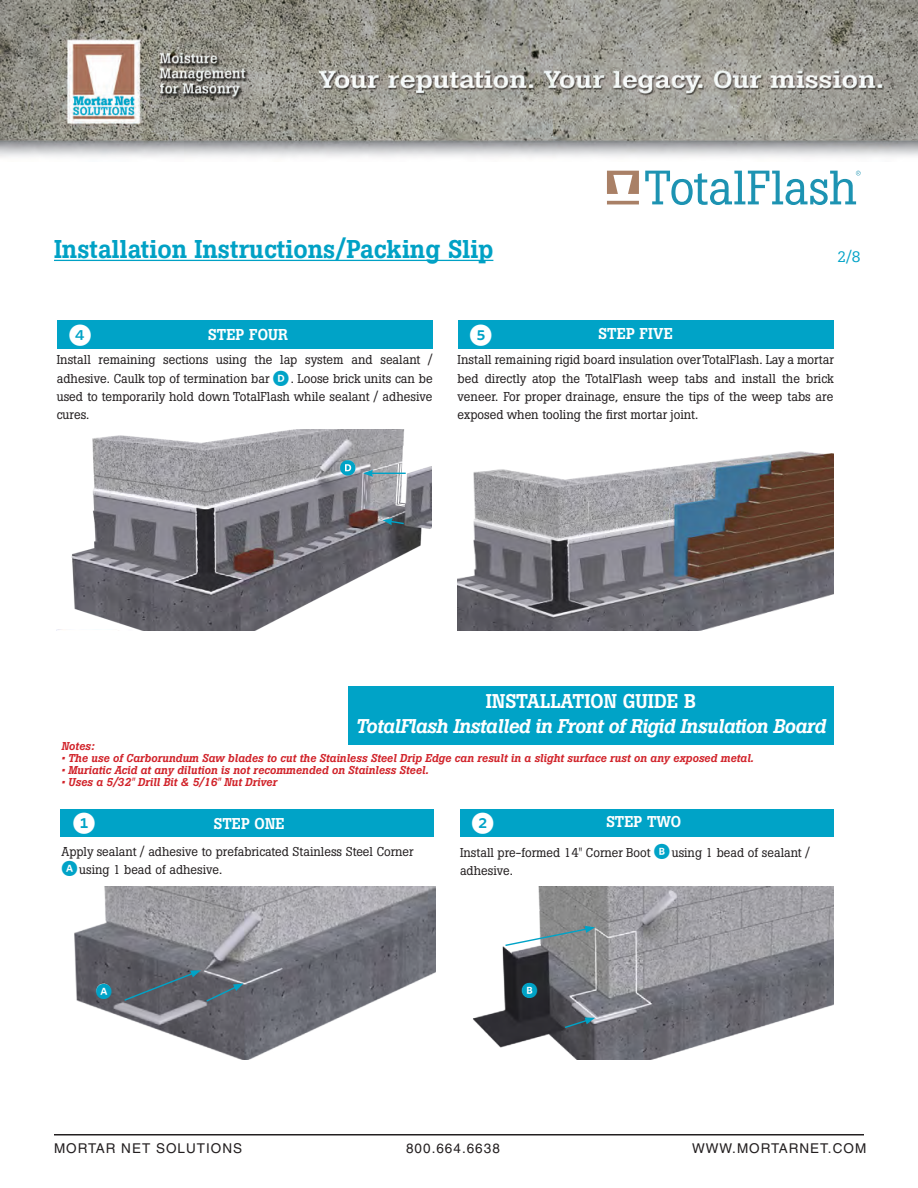
<style>
.page{position:relative;width:918px;height:1188px;background:#fff}
.page>*{position:absolute;margin:0;border:0;box-sizing:border-box;transform-origin:0 0}
.t1{font:500 25.5px "Boton Std";color:#00a1c5}
.t2{font:22.65px "Whitney Index Black Round Bd";color:#fff}
.t3{font:22.5px "Whitney Index Black Round Bd";color:#fff}
.t4{font:italic 500 19.8px/25.8px "Boton Std";letter-spacing:-.025em;color:#fff;text-align:center}
.t5{font:16.2px "Whitney Index Black Round Bd";color:#00a3c7}
.t6{font:500 15.6px "Boton Std";letter-spacing:.01em;color:#fff}
.t7{font:500 15.45px "Boton Std";letter-spacing:.01em;color:#fff}
.t8{font:15px "Boton Std";color:#00a3c7}
.t9{font:13.5px "Helvetica LT Std";letter-spacing:.075em;color:#231f20}
.t10{font:12.75px/18.5px "Boton Std";color:#231f20;text-align:justify}
.t11{font:12.75px "Boton Std";letter-spacing:-.03em;color:#231f20}
.t12{font:italic 500 11.25px "Boton Std";color:#d1232a}
.s1{font-family:"Whitney Index Black Round Bd";font-size:16.35px;color:#00a3c7}
.s2{font-style:normal}
.s3{font-family:"Whitney Index Black Round Bd";font-size:16.2px;color:#00a3c7}
</style>
<div class="page">
<img style="left:0;top:0;width:918px;height:158px">
<svg style="left:607px;top:171px;width:32px;height:33px"></svg>
<svg style="left:645px;top:171px;width:216px;height:34px"></svg>
<hr style="left:54px;top:260px;width:439px;height:1px;background:#00a1c5">
<hr style="left:54px;top:1134px;width:810px;height:2px;background:#231f20">
<img style="left:71px;top:429px;width:360px;height:202px">
<svg style="left:340px;top:460px;width:15px;height:16px"></svg>
<svg style="left:383px;top:518px;width:22px;height:7px"></svg>
<div style="left:57px;top:320px;width:376px;height:29px;background:#00a3c7"></div>
<div style="left:458px;top:320px;width:375px;height:29px;background:#00a3c7"></div>
<img style="left:458px;top:451px;width:375px;height:180px">
<svg style="left:395px;top:463px;width:11px;height:44px"></svg>
<hr style="left:371px;top:473px;width:35px;height:1px;background:#00a3c7">
<svg style="left:363px;top:470px;width:10px;height:7px"></svg>
<div style="left:60px;top:809px;width:374px;height:28px;background:#00a3c7"></div>
<img style="left:74px;top:886px;width:361px;height:174px">
<div style="left:96px;top:984px;width:14px;height:14px;background:#fff;border-radius:50%"></div>
<svg style="left:123px;top:970px;width:121px;height:33px;background:#5c646c"></svg>
<div style="left:460px;top:809px;width:374px;height:28px;background:#00a3c7"></div>
<img style="left:473px;top:886px;width:361px;height:174px">
<div style="left:522px;top:983px;width:14px;height:14px;background:#fff;border-radius:50%"></div>
<svg style="left:504px;top:926px;width:91px;height:21px"></svg>
<svg style="left:563px;top:1017px;width:32px;height:12px"></svg>
<div style="left:348px;top:686px;width:486px;height:58px;background:#00a3c7"></div>
<div style="left:348px;top:712px;width:486px;height:33px;background:#00a3c7"></div>
<h1 class="t1" style="left:54px;top:235px;width:441px">Installation Instructions/Packing Slip</h1>
<p class="t2" style="left:69px;top:325px;width:24px">4</p>
<p class="t6" style="left:208px;top:326px;width:82px">STEP FOUR</p>
<p class="t2" style="left:470px;top:325px;width:24px">5</p>
<p class="t6" style="left:598px;top:325px;width:76px">STEP FIVE</p>
<p class="t8" style="left:838px;top:248px;width:25px">2/8</p>
<p class="t10" style="left:57px;top:350px;width:377px">Install remaining sections using the lap system and sealant / adhesive. Caulk top of termination bar <span class="s1">D</span>. Loose brick units can be used to temporarily hold down TotalFlash while sealant / adhesive cures.</p>
<p class="t10" style="left:458px;top:350px;width:378px">Install remaining rigid board insulation over TotalFlash. Lay a mortar bed directly atop the TotalFlash weep tabs and install the brick veneer. For proper drainage, ensure the tips of the weep tabs are exposed when tooling the first mortar joint.</p>
<p class="t4" style="left:356px;top:688px;width:472px"><span class="s2">INSTALLATION GUIDE B<br></span>TotalFlash Installed in Front of Rigid Insulation Board</p>
<p class="t12" style="left:61px;top:740px;width:35px">Notes:</p>
<p class="t12" style="left:61px;top:752px;width:694px">• The use of Carborundum Saw blades to cut the Stainless Steel Drip Edge can result in a slight surface rust on any exposed metal.</p>
<p class="t12" style="left:61px;top:764px;width:369px">• Muriatic Acid at any dilution is not recommended on Stainless Steel.</p>
<p class="t12" style="left:61px;top:776px;width:217px">• Uses a 5/32" Drill Bit &amp; 5/16" Nut Driver</p>
<p class="t3" style="left:73px;top:813px;width:24px">1</p>
<p class="t7" style="left:214px;top:814px;width:72px">STEP ONE</p>
<p class="t10" style="left:61px;top:842px;width:354px">Apply sealant / adhesive to prefabricated Stainless Steel Corner<br><span class="s3">A</span>using 1 bead of adhesive.</p>
<p class="t5" style="left:96px;top:983px;width:18px">A</p>
<p class="t3" style="left:472px;top:813px;width:24px">2</p>
<p class="t7" style="left:606px;top:813px;width:76px">STEP TWO</p>
<p class="t10" style="left:460px;top:843px;width:351px">Install pre-formed 14" Corner Boot <span class="s3">B</span>using 1 bead of sealant / adhesive.</p>
<p class="t5" style="left:522px;top:983px;width:18px">B</p>
<p class="t9" style="left:54px;top:1141px;width:190px">MORTAR NET SOLUTIONS</p>
<p class="t9" style="left:406px;top:1141px;width:95px">800.664.6638</p>
<p class="t9" style="left:692px;top:1141px;width:176px">WWW.MORTARNET.COM</p>
<p class="t11" style="left:61px;top:1142px;width:243px">Begin TotalFlash installation at the leftmost</p>
</div>
